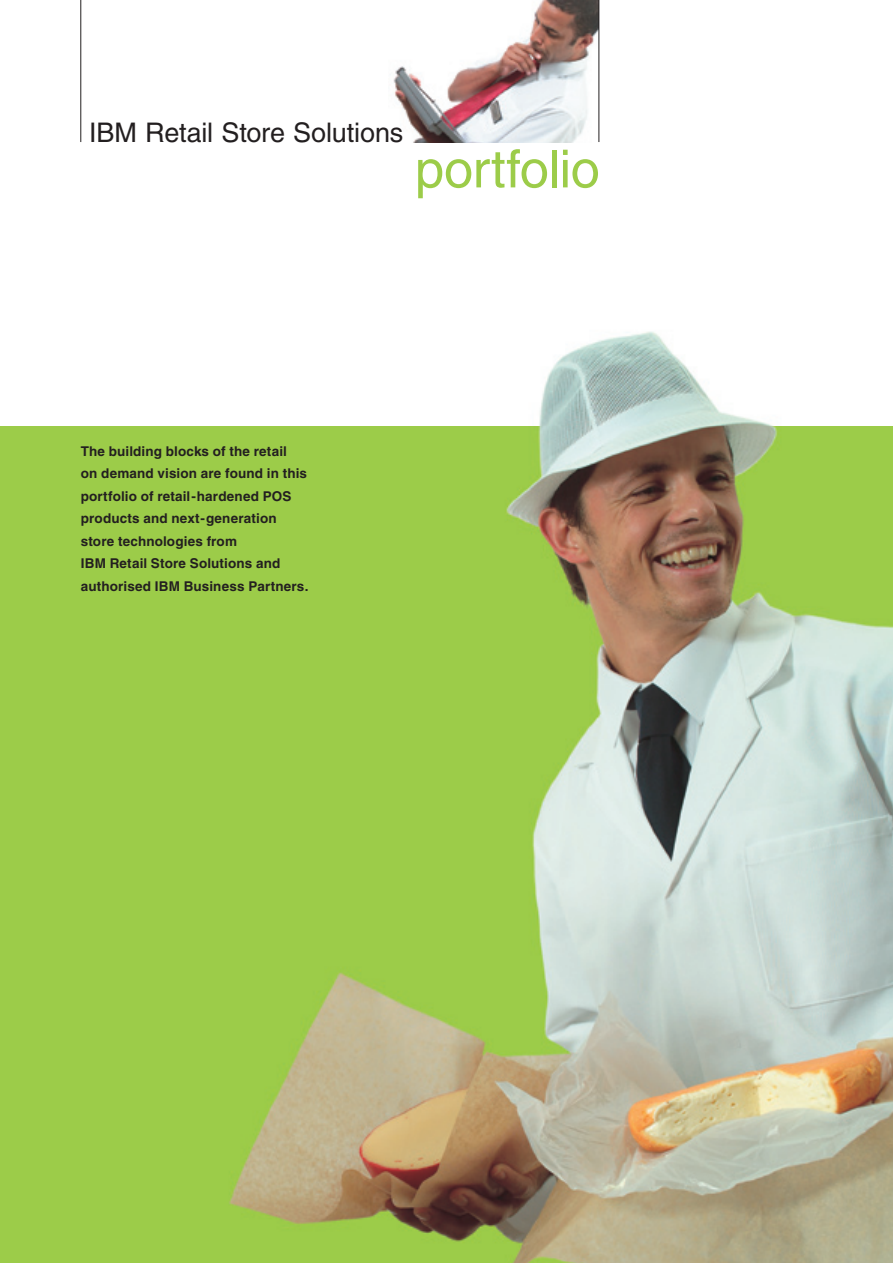
<style>
.page{position:relative;width:893px;height:1263px;background:#fff}
.page>*{position:absolute;margin:0;border:0;box-sizing:border-box;transform-origin:0 0}
.t1{font:52.5px "Helvetica";letter-spacing:-.01em;color:#9ccc49}
.t2{font:27px "Helvetica";letter-spacing:-.005em;color:#231f20}
.t3{font:700 13.5px/22.5px "Helvetica";letter-spacing:.01em;color:#231f20}
</style>
<div class="page">
<div style="left:0;top:426px;width:416px;height:837px;background:#9ccc49"></div>
<img style="left:229px;top:331px;width:664px;height:932px">
<img style="left:393px;top:0;width:205px;height:142px">
<hr style="left:80px;top:0;width:1px;height:142px;background:#231f20">
<hr style="left:598px;top:0;width:1px;height:142px;background:#231f20">
<p class="t2" style="left:89px;top:117px;width:316px">IBM Retail Store Solutions</p>
<p class="t1" style="left:415px;top:139px;width:186px">portfolio</p>
<p class="t3" style="left:81px;top:439px;width:229px">The building blocks of the retail<br>on demand vision are found in this portfolio of retail-hardened POS products and next-generation store technologies from<br>IBM Retail Store Solutions and authorised IBM Business Partners.</p>
</div>
